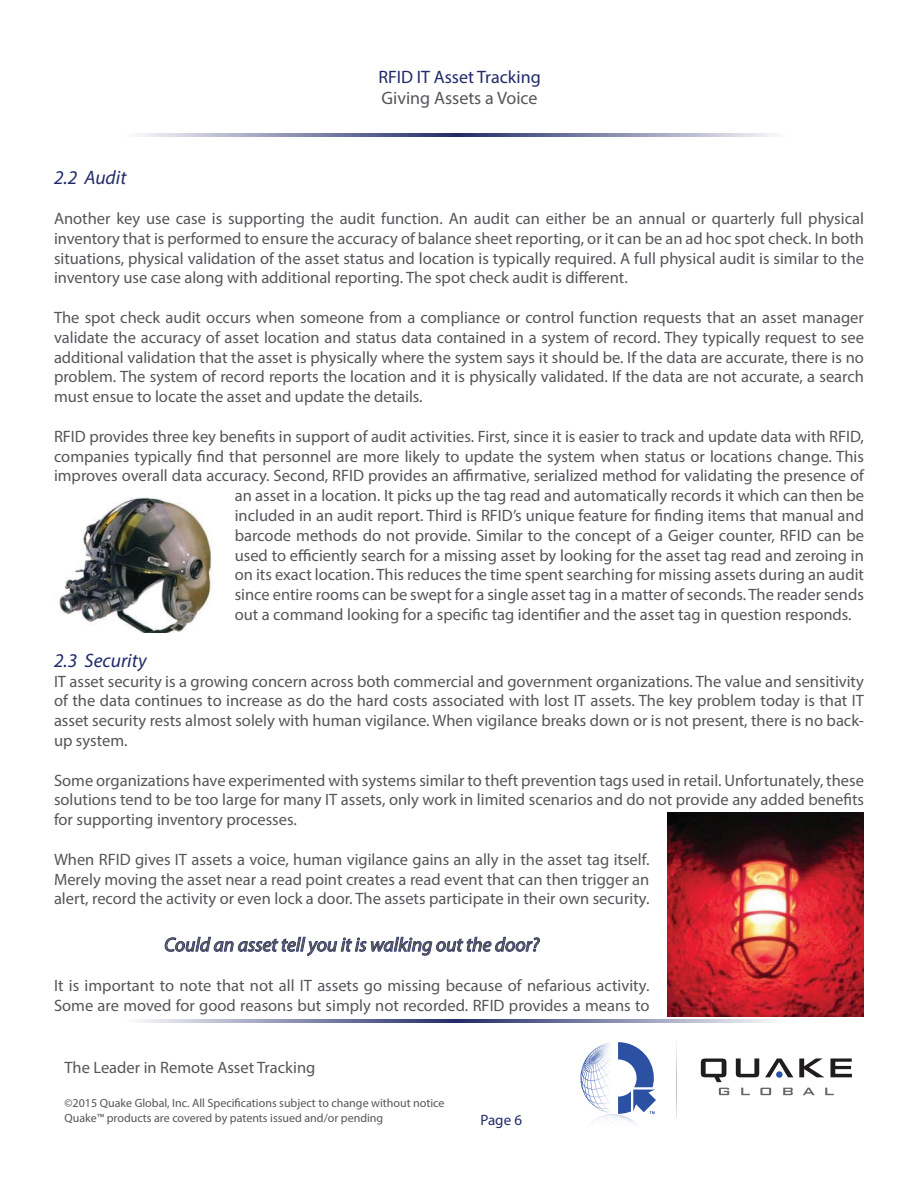
<style>
.page{position:relative;width:918px;height:1188px;background:#fff}
.page>*{position:absolute;margin:0;border:0;box-sizing:border-box;transform-origin:0 0}
.t1{font:italic 19.5px "Myriad Pro";color:#55565a}
.t2{font:italic 19.5px "Myriad Pro";color:#222b69}
.t3{font:18px "Myriad Pro";color:#222b69}
.t4{font:18px "Myriad Pro";color:#55565a}
.t5{font:16.5px/19.8px "Myriad Pro";color:#55565a;text-align:justify}
.t6{font:15px "Myriad Pro";color:#222b69}
.t7{font:12px/14.4px "Myriad Pro";color:#55565a}
</style>
<div class="page">
<svg style="left:138px;top:1019px;width:317px;height:4px"></svg>
<svg style="left:455px;top:1019px;width:319px;height:4px"></svg>
<svg style="left:676px;top:1041px;width:1px;height:77px"></svg>
<svg style="left:701px;top:1058px;width:25px;height:24px"></svg>
<svg style="left:736px;top:1058px;width:23px;height:19px"></svg>
<svg style="left:799px;top:1058px;width:25px;height:19px"></svg>
<svg style="left:830px;top:1058px;width:22px;height:19px"></svg>
<svg style="left:719px;top:1088px;width:10px;height:7px"></svg>
<svg style="left:741px;top:1088px;width:9px;height:7px"></svg>
<svg style="left:760px;top:1088px;width:11px;height:7px"></svg>
<svg style="left:783px;top:1088px;width:10px;height:7px"></svg>
<svg style="left:803px;top:1088px;width:12px;height:7px"></svg>
<svg style="left:825px;top:1088px;width:9px;height:7px"></svg>
<svg style="left:765px;top:1058px;width:28px;height:19px"></svg>
<div style="left:776px;top:1071px;width:7px;height:7px;background:#2d51a2;border-radius:50%"></div>
<svg style="left:580px;top:1042px;width:76px;height:82px"></svg>
<hr style="left:126px;top:133px;width:330px;height:3px;background:#222b69">
<hr style="left:455px;top:133px;width:331px;height:3px;background:#222b69">
<svg style="left:164px;top:936px;width:376px;height:20px"></svg>
<img style="left:59px;top:497px;width:153px;height:135px">
<img style="left:668px;top:813px;width:196px;height:204px">
<p class="t3" style="left:378px;top:65px;width:164px">RFID IT Asset Tracking</p>
<p class="t4" style="left:382px;top:87px;width:158px">Giving Assets a Voice</p>
<p class="t2" style="left:54px;top:166px;width:74px">2.2 Audit</p>
<p class="t5" style="left:54px;top:208px;width:812px">Another key use case is supporting the audit function. An audit can either be an annual or quarterly full physical inventory that is performed to ensure the accuracy of balance sheet reporting, or it can be an ad hoc spot check. In both situations, physical validation of the asset status and location is typically required. A full physical audit is similar to the inventory use case along with additional reporting. The spot check audit is different.</p>
<p class="t5" style="left:54px;top:307px;width:812px">The spot check audit occurs when someone from a compliance or control function requests that an asset manager validate the accuracy of asset location and status data contained in a system of record. They typically request to see additional validation that the asset is physically where the system says it should be. If the data are accurate, there is no problem. The system of record reports the location and it is physically validated. If the data are not accurate, a search must ensue to locate the asset and update the details.</p>
<p class="t5" style="left:54px;top:426px;width:811px">RFID provides three key benefits in support of audit activities. First, since it is easier to track and update data with RFID,</p>
<p class="t5" style="left:54px;top:446px;width:811px">companies typically find that personnel are more likely to update the system when status or locations change. This</p>
<p class="t5" style="left:54px;top:466px;width:811px">improves overall data accuracy. Second, RFID provides an affirmative, serialized method for validating the presence of</p>
<p class="t5" style="left:235px;top:485px;width:631px">an asset in a location. It picks up the tag read and automatically records it which can then be</p>
<p class="t5" style="left:235px;top:505px;width:631px">included in an audit report. Third is RFID’s unique feature for finding items that manual and</p>
<p class="t5" style="left:235px;top:525px;width:631px">barcode methods do not provide. Similar to the concept of a Geiger counter, RFID can be</p>
<p class="t5" style="left:235px;top:545px;width:631px">used to efficiently search for a missing asset by looking for the asset tag read and zeroing in</p>
<p class="t5" style="left:235px;top:565px;width:631px">on its exact location. This reduces the time spent searching for missing assets during an audit</p>
<p class="t5" style="left:235px;top:584px;width:631px">since entire rooms can be swept for a single asset tag in a matter of seconds. The reader sends</p>
<p class="t5" style="left:235px;top:604px;width:618px">out a command looking for a specific tag identifier and the asset tag in question responds.</p>
<p class="t2" style="left:54px;top:648px;width:94px">2.3 Security</p>
<p class="t5" style="left:54px;top:671px;width:812px">IT asset security is a growing concern across both commercial and government organizations. The value and sensitivity of the data continues to increase as do the hard costs associated with lost IT assets. The key problem today is that IT asset security rests almost solely with human vigilance. When vigilance breaks down or is not present, there is no back&shy;up system.</p>
<p class="t5" style="left:54px;top:770px;width:812px">Some organizations have experimented with systems similar to theft prevention tags used in retail. Unfortunately, these solutions tend to be too large for many IT assets, only work in limited scenarios and do not provide any added benefits for supporting inventory processes.</p>
<p class="t5" style="left:54px;top:849px;width:597px">When RFID gives IT assets a voice, human vigilance gains an ally in the asset tag itself.<br>Merely moving the asset near a read point creates a read event that can then trigger an alert, record the activity or even lock a door. The assets participate in their own security.</p>
<p class="t1" style="left:164px;top:933px;width:376px">Could an asset tell you it is walking out the door?</p>
<p class="t5" style="left:54px;top:975px;width:597px">It is important to note that not all IT assets go missing because of nefarious activity.<br>Some are moved for good reasons but simply not recorded. RFID provides a means to</p>
<p class="t5" style="left:64px;top:1057px;width:252px">The Leader in Remote Asset Tracking</p>
<p class="t7" style="left:64px;top:1096px;width:382px">©2015 Quake Global, Inc. All Specifications subject to change without notice<br>Quake™ products are covered by patents issued and/or pending</p>
<p class="t6" style="left:481px;top:1111px;width:43px">Page 6</p>
</div>
